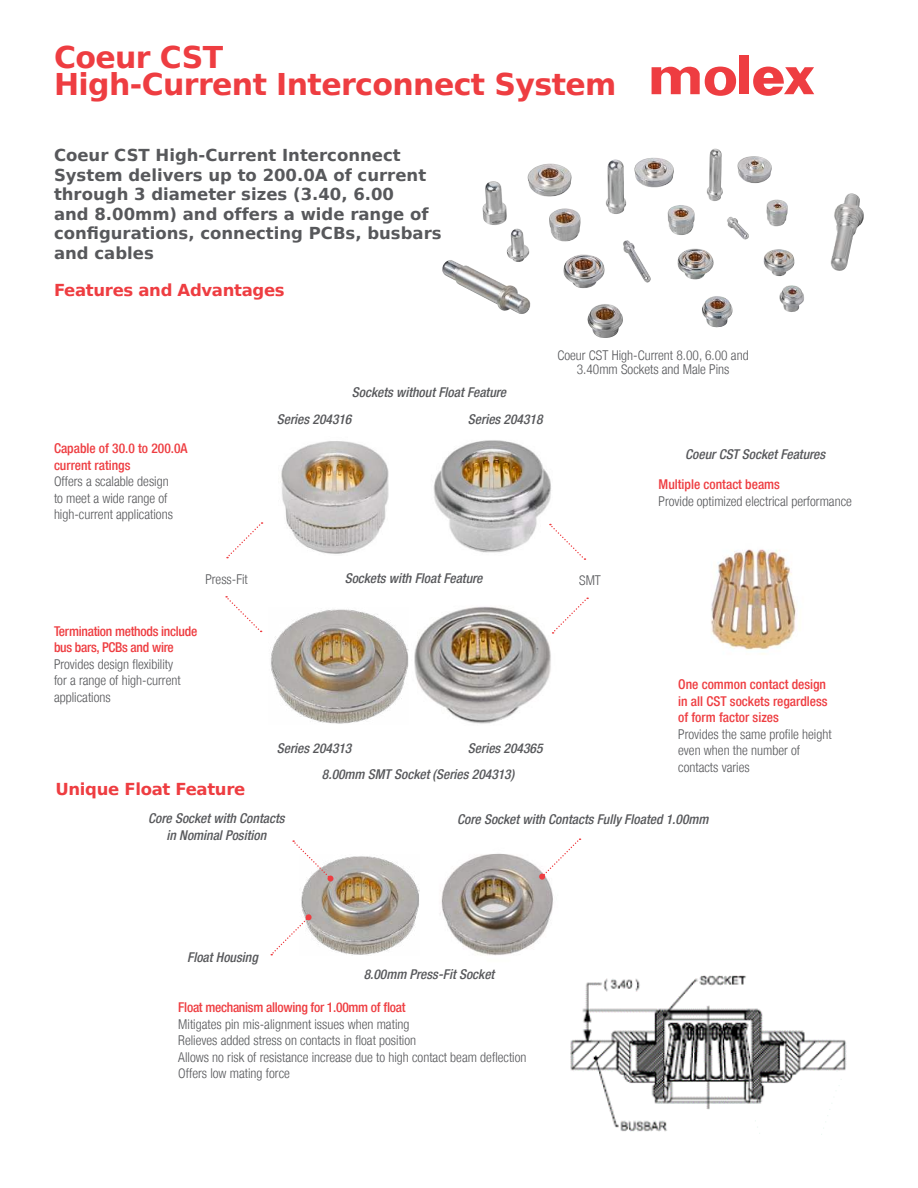
<style>
.page{position:relative;width:918px;height:1188px;background:#fff}
.page>*{position:absolute;margin:0;border:0;box-sizing:border-box;transform-origin:0 0}
.t1{font:700 30px/27px "Bitstream Vera Sans";letter-spacing:-.02em;color:#ee3d41}
.t2{font:700 16.5px/19.5px "Bitstream Vera Sans";color:#57585b}
.t3{font:700 16.5px "Bitstream Vera Sans";letter-spacing:-.02em;color:#ee3d41}
.t4{font:300 condensed 13.5px/16.5px "Helvetica Neue LT";color:#57585b}
.t5{font:italic 500 condensed 13.5px/16.5px "Helvetica Neue LTW1 G";color:#57585b;text-align:center}
.t6{font:500 condensed 13.5px/16.5px "Helvetica Neue LT";color:#ee3d41}
.t7{font:500 condensed 13.5px/16.5px "Helvetica Neue LT";letter-spacing:-.02em;color:#ee3d41}
</style>
<div class="page">
<img style="left:482px;top:149px;width:382px;height:123px">
<div style="left:739px;top:56px;width:10px;height:38px;background:#ee3d41"></div>
<svg style="left:652px;top:66px;width:84px;height:30px"></svg>
<svg style="left:753px;top:67px;width:61px;height:29px"></svg>
<img style="left:281px;top:441px;width:108px;height:113px">
<img style="left:433px;top:440px;width:118px;height:113px">
<img style="left:408px;top:606px;width:145px;height:118px">
<img style="left:270px;top:609px;width:138px;height:115px">
<svg style="left:225px;top:596px;width:37px;height:36px"></svg>
<svg style="left:549px;top:524px;width:36px;height:36px"></svg>
<svg style="left:553px;top:597px;width:35px;height:37px"></svg>
<svg style="left:227px;top:522px;width:36px;height:36px"></svg>
<img style="left:711px;top:549px;width:85px;height:105px">
<img style="left:440px;top:853px;width:113px;height:103px">
<img style="left:301px;top:856px;width:119px;height:99px">
<img style="left:570px;top:975px;width:277px;height:160px">
<svg style="left:270px;top:914px;width:42px;height:42px"></svg>
<svg style="left:292px;top:840px;width:41px;height:42px"></svg>
<svg style="left:539px;top:838px;width:42px;height:42px"></svg>
<h1 class="t1" style="left:54px;top:46px;width:564px">Coeur CST<br>High-Current Interconnect System</h1>
<p class="t2" style="left:54px;top:147px;width:389px">Coeur CST High-Current Interconnect System delivers up to 200.0A of current through 3 diameter sizes (3.40, 6.00<br>and 8.00mm) and offers a wide range of con昀椀gurations, connecting PCBs, busbars and cables</p>
<p class="t3" style="left:54px;top:283px;width:232px">Features and Advantages</p>
<p class="t5" style="left:352px;top:385px;width:156px">Sockets without Float Feature</p>
<p class="t5" style="left:277px;top:412px;width:76px">Series 204316</p>
<p class="t5" style="left:468px;top:412px;width:76px">Series 204318</p>
<p class="t4" style="left:557px;top:350px;width:193px;line-height:13.5px;text-align:center">Coeur CST High-Current 8.00, 6.00 and<br>3.40mm Sockets and Male Pins</p>
<p class="t6" style="left:54px;top:441px;width:135px">Capable of 30.0 to 200.0A current ratings</p>
<p class="t4" style="left:54px;top:474px;width:120px">Offers a scalable design to meet a wide range of high-current applications</p>
<p class="t6" style="left:659px;top:478px;width:123px">Multiple contact beams</p>
<p class="t5" style="left:685px;top:447px;width:141px">Coeur CST Socket Features</p>
<p class="t4" style="left:659px;top:494px;width:195px">Provide optimized electrical performance</p>
<p class="t5" style="left:345px;top:571px;width:139px">Sockets with Float Feature</p>
<p class="t4" style="left:205px;top:572px;width:44px">Press-Fit</p>
<p class="t4" style="left:579px;top:573px;width:23px">SMT</p>
<p class="t7" style="left:54px;top:624px;width:145px">Termination methods include bus bars, PCBs and wire</p>
<p class="t4" style="left:54px;top:655px;width:128px">Provides design 昀氀exibility for a range of high-current applications</p>
<p class="t5" style="left:277px;top:741px;width:76px">Series 204313</p>
<p class="t5" style="left:468px;top:741px;width:76px">Series 204365</p>
<p class="t3" style="left:55px;top:782px;width:191px">Unique Float Feature</p>
<p class="t5" style="left:322px;top:767px;width:194px">8.00mm SMT Socket (Series 204313)</p>
<p class="t6" style="left:678px;top:677px;width:151px;text-align:justify">One common contact design in all CST sockets regardless of form factor sizes</p>
<p class="t4" style="left:678px;top:725px;width:155px">Provides the same pro昀椀le height even when the number of contacts varies</p>
<p class="t5" style="left:148px;top:811px;width:138px">Core Socket with Contacts in Nominal Position</p>
<p class="t5" style="left:457px;top:812px;width:253px">Core Socket with Contacts Fully Floated 1.00mm</p>
<p class="t5" style="left:187px;top:950px;width:72px">Float Housing</p>
<p class="t5" style="left:364px;top:967px;width:132px">8.00mm Press-Fit Socket</p>
<p class="t7" style="left:178px;top:999px;width:229px">Float mechanism allowing for 1.00mm of 昀氀oat</p>
<p class="t4" style="left:178px;top:1017px;width:350px">Mitigates pin mis-alignment issues when mating<br>Relieves added stress on contacts in 昀氀oat position<br>Allows no risk of resistance increase due to high contact beam de昀氀ection Offers low mating force</p>
</div>
